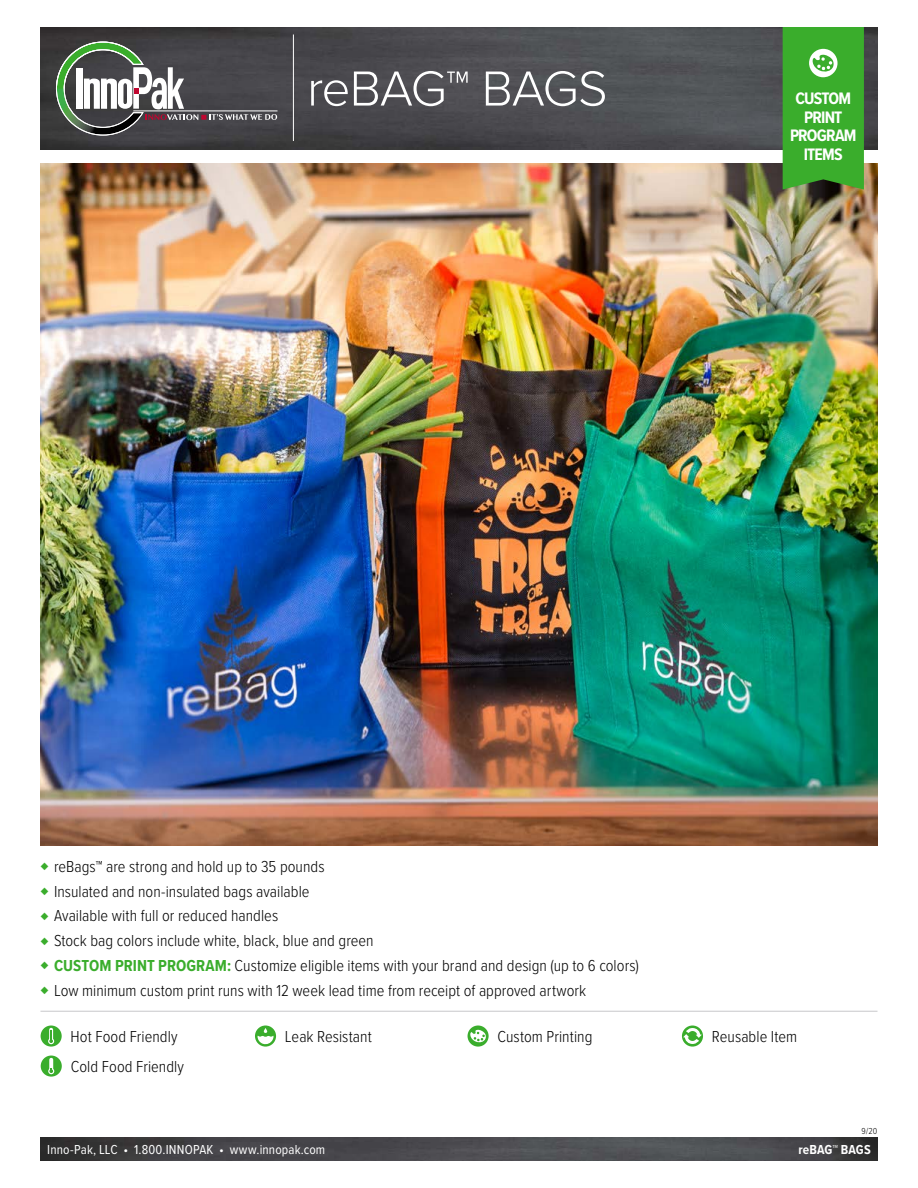
<style>
.page{position:relative;width:918px;height:1188px;background:#fff}
.page>*{position:absolute;margin:0;border:0;box-sizing:border-box;transform-origin:0 0}
.t1{font:300 51px "Proxima Nova";letter-spacing:-.02em;color:#fff}
.t2{font:700 17.25px/18.8px "Proxima Nova Cond";letter-spacing:-.05em;color:#fff;text-align:center}
.t3{font:300 16.5px/30px "Proxima Nova Cond";color:#000}
.t4{font:13.5px "Proxima Nova Cond";letter-spacing:.01em;color:#fff}
.t5{font:700 13.5px "Proxima Nova Cond";letter-spacing:.01em;color:#fff}
.t6{font:300 9px "Proxima Nova Cond";color:#000}
.s1{color:#3aad2c}
.s2{font-weight:700;color:#3aad2c}
</style>
<div class="page">
<img style="left:40px;top:1138px;width:837px;height:23px">
<img style="left:41px;top:27px;width:837px;height:123px">
<img style="left:41px;top:163px;width:837px;height:682px">
<hr style="left:293px;top:34px;width:1px;height:107px;background:#fff">
<svg style="left:56px;top:41px;width:221px;height:95px;background:#626563"></svg>
<svg style="left:783px;top:27px;width:81px;height:163px;background:#40ab32"></svg>
<hr style="left:40px;top:1011px;width:838px;height:1px;background:#c7c8ca">
<div style="left:41px;top:1026px;width:21px;height:21px;background:#3aad2c;border-radius:50%"></div>
<svg style="left:48px;top:1028px;width:6px;height:16px"></svg>
<div style="left:41px;top:1056px;width:21px;height:21px;background:#3aad2c;border-radius:50%"></div>
<svg style="left:48px;top:1058px;width:6px;height:16px"></svg>
<svg style="left:255px;top:1026px;width:21px;height:21px"></svg>
<svg style="left:257px;top:1028px;width:17px;height:17px"></svg>
<div style="left:468px;top:1026px;width:21px;height:21px;background:#3aad2c;border-radius:50%"></div>
<svg style="left:470px;top:1030px;width:16px;height:13px"></svg>
<svg style="left:682px;top:1026px;width:21px;height:21px"></svg>
<svg style="left:683px;top:1025px;width:19px;height:22px"></svg>
<h1 class="t1" style="left:307px;top:58px;width:302px">reBAG™ BAGS</h1>
<p class="t2" style="left:790px;top:89px;width:68px">CUSTOM<br>PRINT<br>PROGRAM<br>ITEMS</p>
<p class="t3" style="left:41px;top:852px;width:286px"><span class="s1">◆</span> reBags™ are strong and hold up to 35 pounds</p>
<p class="t3" style="left:41px;top:876px;width:271px"><span class="s1">◆</span> Insulated and non-insulated bags available</p>
<p class="t3" style="left:41px;top:901px;width:239px"><span class="s1">◆</span> Available with full or reduced handles</p>
<p class="t3" style="left:41px;top:926px;width:335px"><span class="s1">◆</span> Stock bag colors include white, black, blue and green</p>
<p class="t3" style="left:41px;top:951px;width:600px"><span class="s1">◆</span> <span class="s2">CUSTOM PRINT PROGRAM:</span> Customize eligible items with your brand and design (up to 6 colors)</p>
<p class="t3" style="left:41px;top:975px;width:547px"><span class="s1">◆</span> Low minimum custom print runs with 12 week lead time from receipt of approved artwork</p>
<p class="t3" style="left:71px;top:1022px;width:115px">Hot Food Friendly<br>Cold Food Friendly</p>
<p class="t3" style="left:285px;top:1022px;width:88px">Leak Resistant</p>
<p class="t3" style="left:498px;top:1022px;width:96px">Custom Printing</p>
<p class="t3" style="left:712px;top:1022px;width:87px">Reusable Item</p>
<p class="t6" style="left:862px;top:1125px;width:17px">9/20</p>
<p class="t4" style="left:47px;top:1142px;width:280px">Inno-Pak, LLC • 1.800.INNOPAK • www.innopak.com</p>
<p class="t5" style="left:798px;top:1142px;width:74px">reBAG™ BAGS</p>
</div>
